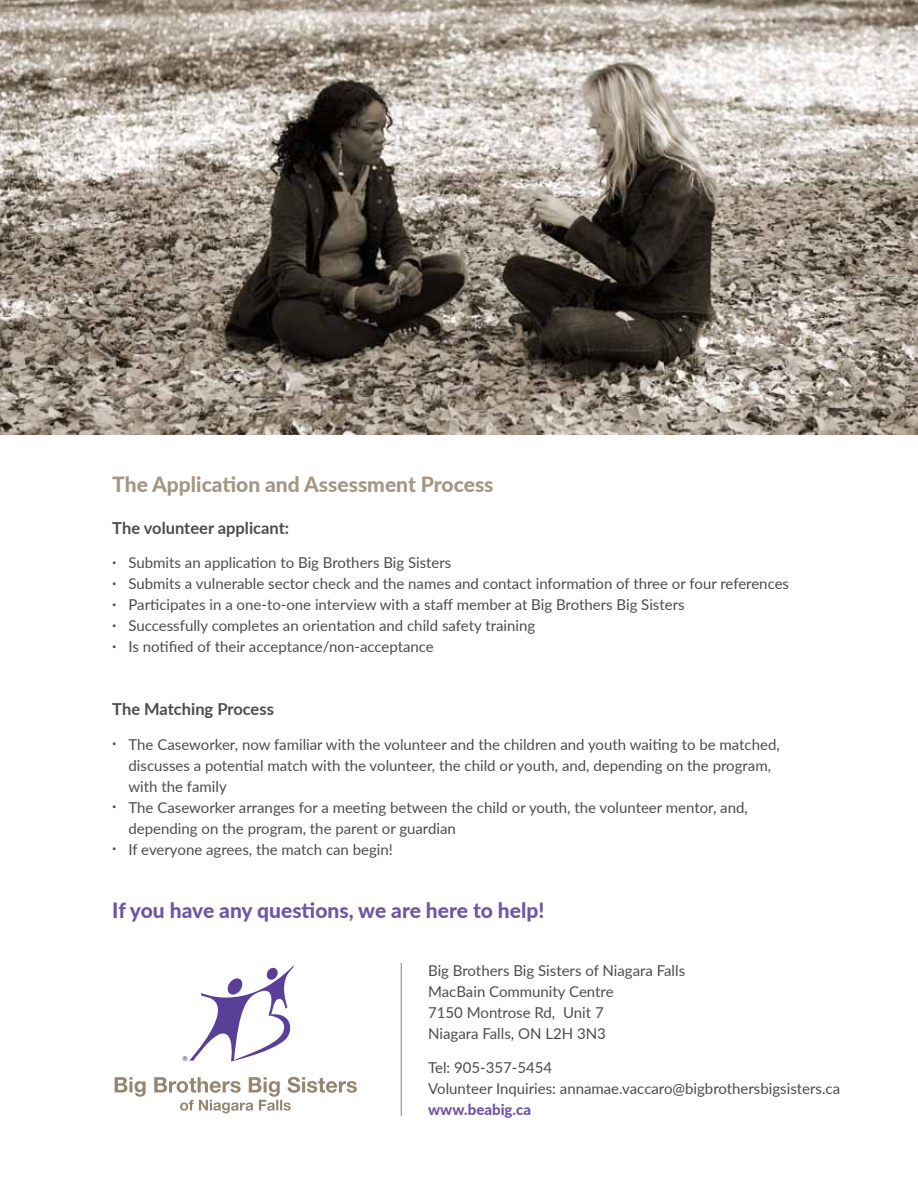
<style>
.page{position:relative;width:918px;height:1188px;background:#fff}
.page>*{position:absolute;margin:0;border:0;box-sizing:border-box;transform-origin:0 0}
.t1{font:800 21px "Lato";color:#6d56a4}
.t2{font:800 21px "Lato";color:#a39683}
.t3{font:700 16.5px "Lato";color:#4d4d4f}
.t4{font:15px/21px "Lato";color:#4d4d4f}
.t5{font:800 15px "Lato";color:#6d56a4}
.t6{font:7.5px "Lato";color:#4d4d4f}
</style>
<div class="page">
<img style="left:0;top:0;width:918px;height:434px">
<svg style="left:183px;top:965px;width:111px;height:96px"></svg>
<svg style="left:115px;top:1077px;width:242px;height:36px"></svg>
<hr style="left:401px;top:963px;width:1px;height:153px;background:#948671">
<h1 class="t2" style="left:112px;top:468px;width:383px">The Application and Assessment Process</h1>
<p class="t3" style="left:112px;top:515px;width:178px">The volunteer applicant:</p>
<p class="t4" style="left:129px;top:551px;width:662px">Submits an application to Big Brothers Big Sisters<br>Submits a vulnerable sector check and the names and contact information of three or four references Participates in a one-to-one interview with a staff member at Big Brothers Big Sisters<br>Successfully completes an orientation and child safety training<br>Is notified of their acceptance/non-acceptance</p>
<p class="t6" style="left:112px;top:557px;width:6px">•</p>
<p class="t6" style="left:112px;top:578px;width:6px">•</p>
<p class="t6" style="left:112px;top:599px;width:6px">•</p>
<p class="t6" style="left:112px;top:620px;width:6px">•</p>
<p class="t6" style="left:112px;top:641px;width:6px">•</p>
<p class="t3" style="left:112px;top:697px;width:163px">The Matching Process</p>
<p class="t4" style="left:129px;top:733px;width:653px">The Caseworker, now familiar with the volunteer and the children and youth waiting to be matched, discusses a potential match with the volunteer, the child or youth, and, depending on the program, with the family<br>The Caseworker arranges for a meeting between the child or youth, the volunteer mentor, and, depending on the program, the parent or guardian<br>If everyone agrees, the match can begin!</p>
<p class="t6" style="left:112px;top:738px;width:6px">•</p>
<p class="t6" style="left:112px;top:801px;width:6px">•</p>
<p class="t6" style="left:112px;top:843px;width:6px">•</p>
<h1 class="t1" style="left:112px;top:894px;width:434px">If you have any questions, we are here to help!</h1>
<p class="t4" style="left:428px;top:959px;width:259px">Big Brothers Big Sisters of Niagara Falls<br>MacBain Community Centre<br>7150 Montrose Rd, Unit 7<br>Niagara Falls, ON L2H 3N3</p>
<p class="t4" style="left:428px;top:1057px;width:414px">Tel: 905-357-5454<br>Volunteer Inquiries: annamae.vaccaro@bigbrothersbigsisters.ca</p>
<p class="t5" style="left:428px;top:1099px;width:104px">www.beabig.ca</p>
</div>
